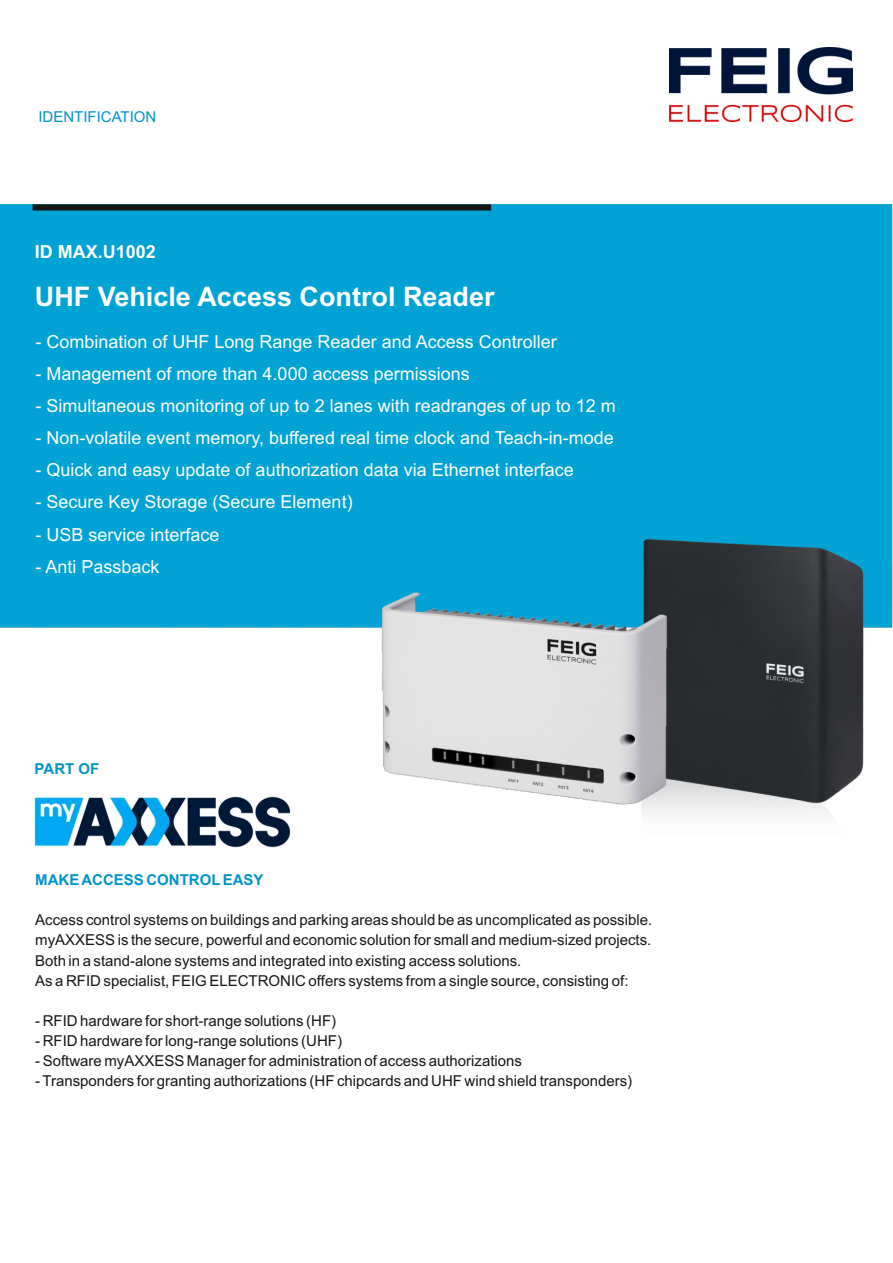
<style>
.page{position:relative;width:893px;height:1263px;background:#fff}
.page>*{position:absolute;margin:0;border:0;box-sizing:border-box;transform-origin:0 0}
.t1{font:700 27px "Arial";color:#fff}
.t2{font:18px "Arial";color:#fff}
.t3{font:700 18px "Arial";color:#fff}
.t4{font:15px/20.1px "Arial";color:#151616}
.t5{font:700 15px "Arial";color:#0093cb}
.t6{font:15px "Arial";color:#0093cb}
</style>
<div class="page">
<img style="left:669px;top:47px;width:184px;height:74px">
<img style="left:0;top:205px;width:893px;height:608px">
<svg style="left:32px;top:204px;width:459px;height:7px;background:#13272d"></svg>
<svg style="left:274px;top:632px;width:70px;height:57px"></svg>
<img style="left:29px;top:788px;width:268px;height:60px">
<p class="t6" style="left:38px;top:111px;width:120px">IDENTIFICATION</p>
<p class="t3" style="left:35px;top:244px;width:123px">ID MAX.U1002</p>
<h1 class="t1" style="left:35px;top:286px;width:461px">UHF Vehicle Access Control Reader</h1>
<p class="t2" style="left:36px;top:334px;width:523px">- Combination of UHF Long Range Reader and Access Controller</p>
<p class="t2" style="left:36px;top:367px;width:436px">- Management of more than 4.000 access permissions</p>
<p class="t2" style="left:36px;top:399px;width:582px">- Simultaneous monitoring of up to 2 lanes with readranges of up to 12 m</p>
<p class="t2" style="left:36px;top:431px;width:580px">- Non-volatile event memory, buffered real time clock and Teach-in-mode</p>
<p class="t2" style="left:36px;top:463px;width:540px">- Quick and easy update of authorization data via Ethernet interface</p>
<p class="t2" style="left:36px;top:495px;width:319px">- Secure Key Storage (Secure Element)</p>
<p class="t2" style="left:36px;top:527px;width:186px">- USB service interface</p>
<p class="t2" style="left:36px;top:560px;width:126px">- Anti Passback</p>
<p class="t5" style="left:35px;top:763px;width:66px">PART OF</p>
<p class="t5" style="left:35px;top:874px;width:230px">MAKE ACCESS CONTROLEASY</p>
<p class="t4" style="left:35px;top:911px;width:619px">Access control systems on buildings and parking areas should be as uncomplicated as possible. myAXXESS is the secure, powerful and economic solution for small and medium-sized projects.<br>Both in a stand-alone systems and integrated into existing access solutions.<br>As a RFID specialist, FEIG ELECTRONIC offers systems from a single source, consisting of:</p>
<p class="t4" style="left:35px;top:1012px;width:302px">- RFID hardware for short-range solutions (HF)</p>
<p class="t4" style="left:35px;top:1032px;width:308px">- RFID hardware for long-range solutions (UHF)</p>
<p class="t4" style="left:35px;top:1052px;width:488px">- Software myAXXESS Manager for administration of access authorizations</p>
<p class="t4" style="left:35px;top:1072px;width:598px">- Transponders for granting authorizations (HF chipcards and UHF wind shield transponders)</p>
</div>
